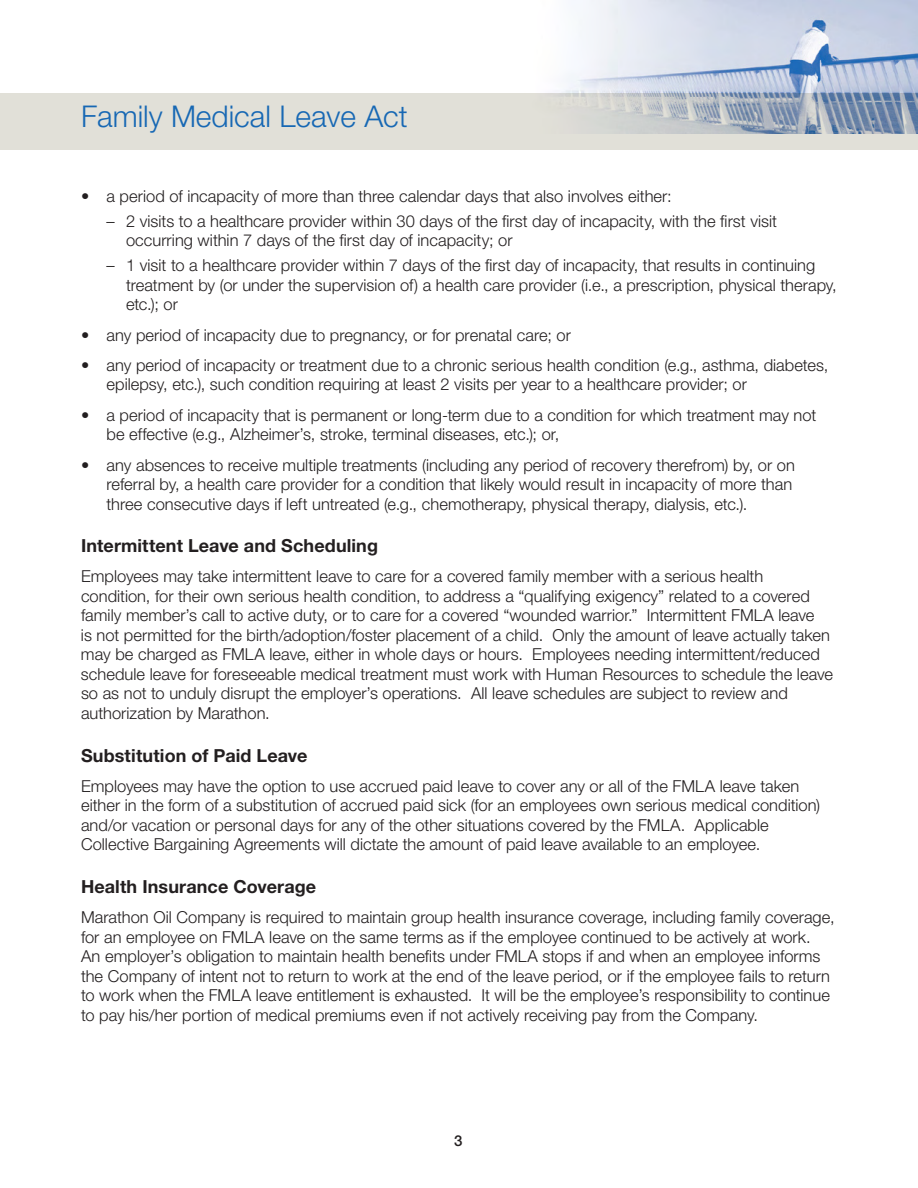
<style>
.page{position:relative;width:918px;height:1188px;background:#fff}
.page>*{position:absolute;margin:0;border:0;box-sizing:border-box;transform-origin:0 0}
.t1{font:300 30px "Helvetica Neue";color:#1768b4}
.FMLA_Head{font:700 18px "Helvetica Neue";letter-spacing:.005em;color:#231f20}
.Body{font:300 16.5px/19.5px "Helvetica Neue";color:#231f20}
.Bullets{font:300 16.5px/19.5px "Helvetica Neue";color:#231f20}
.t2{font:500 15px "Helvetica Neue";color:#231f20}
</style>
<div class="page">
<div style="left:0;top:93px;width:918px;height:57px;background:#e1e0d8"></div>
<img style="left:558px;top:0;width:360px;height:133px">
<h1 class="t1" style="left:81px;top:98px;width:328px">Family Medical Leave Act</h1>
<p class="Bullets" style="left:81px;top:186px;width:592px">• a period of incapacity of more than three calendar days that also involves either:</p>
<p class="Bullets" style="left:126px;top:211px;width:653px;text-indent:-20px">– 2 visits to a healthcare provider within 30 days of the first day of incapacity, with the first visit occurring within 7 days of the first day of incapacity; or</p>
<p class="Bullets" style="left:126px;top:255px;width:712px;text-indent:-20px">– 1 visit to a healthcare provider within 7 days of the first day of incapacity, that results in continuing treatment by (or under the supervision of) a health care provider (i.e., a prescription, physical therapy, etc.); or</p>
<p class="Bullets" style="left:81px;top:325px;width:491px">• any period of incapacity due to pregnancy, or for prenatal care; or</p>
<p class="Bullets" style="left:106px;top:355px;width:724px;text-indent:-26px">• any period of incapacity or treatment due to a chronic serious health condition (e.g., asthma, diabetes, epilepsy, etc.), such condition requiring at least 2 visits per year to a healthcare provider; or</p>
<p class="Bullets" style="left:106px;top:405px;width:711px;text-indent:-26px">• a period of incapacity that is permanent or long-term due to a condition for which treatment may not be effective (e.g., Alzheimer’s, stroke, terminal diseases, etc.); or,</p>
<p class="Bullets" style="left:106px;top:455px;width:690px;text-indent:-26px">• any absences to receive multiple treatments (including any period of recovery therefrom) by, or on referral by, a health care provider for a condition that likely would result in incapacity of more than three consecutive days if left untreated (e.g., chemotherapy, physical therapy, dialysis, etc.).</p>
<p class="FMLA_Head" style="left:81px;top:535px;width:299px">Intermittent Leave and Scheduling</p>
<p class="Body" style="left:81px;top:566px;width:754px">Employees may take intermittent leave to care for a covered family member with a serious health condition, for their own serious health condition, to address a “qualifying exigency” related to a covered family member’s call to active duty, or to care for a covered “wounded warrior.” Intermittent FMLA leave<br>is not permitted for the birth/adoption/foster placement of a child. Only the amount of leave actually taken may be charged as FMLA leave, either in whole days or hours. Employees needing intermittent/reduced schedule leave for foreseeable medical treatment must work with Human Resources to schedule the leave so as not to unduly disrupt the employer’s operations. All leave schedules are subject to review and authorization by Marathon.</p>
<p class="FMLA_Head" style="left:81px;top:744px;width:228px">Substitution of Paid Leave</p>
<p class="Body" style="left:81px;top:776px;width:741px">Employees may have the option to use accrued paid leave to cover any or all of the FMLA leave taken either in the form of a substitution of accrued paid sick (for an employees own serious medical condition) and/or vacation or personal days for any of the other situations covered by the FMLA. Applicable Collective Bargaining Agreements will dictate the amount of paid leave available to an employee.</p>
<p class="FMLA_Head" style="left:81px;top:875px;width:237px">Health Insurance Coverage</p>
<p class="Body" style="left:81px;top:907px;width:755px">Marathon Oil Company is required to maintain group health insurance coverage, including family coverage, for an employee on FMLA leave on the same terms as if the employee continued to be actively at work.<br>An employer’s obligation to maintain health benefits under FMLA stops if and when an employee informs the Company of intent not to return to work at the end of the leave period, or if the employee fails to return to work when the FMLA leave entitlement is exhausted. It will be the employee’s responsibility to continue to pay his/her portion of medical premiums even if not actively receiving pay from the Company.</p>
<p class="t2" style="left:454px;top:1131px;width:10px">3</p>
</div>
